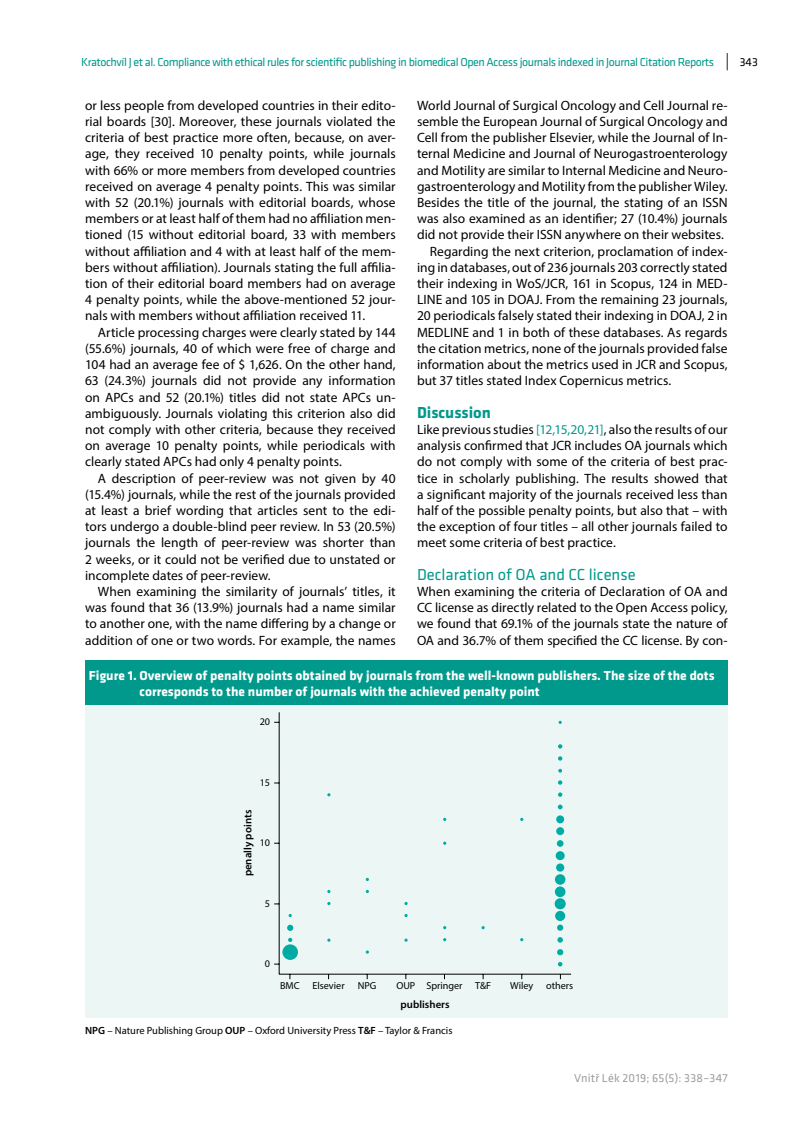
<style>
.page{position:relative;width:800px;height:1140px;background:#fff}
.page>*{position:absolute;margin:0;border:0;box-sizing:border-box;transform-origin:0 0}
.t1{font:16.5px "Klavika";color:#00998c}
.t2{font:700 16.5px "Klavika";color:#00998c}
.t3{font:13.5px/16.2px "Myriad Pro";letter-spacing:.005em;color:#000;text-align:justify}
.t4{font:700 13.5px/16.2px "Klavika";color:#fff}
.t5{font:12px "Klavika";letter-spacing:-.035em;color:#00998c}
.t6{font:12px "Klavika";letter-spacing:.02em;color:#9d9d9c}
.t7{font:12px "Klavika";color:#000}
.t8{font:600 10.8px "Myriad Pro";color:#000}
.t9{font:10.5px "Myriad Pro";color:#000}
.t10{font:10.2px "Myriad Pro";color:#000}
.s1{color:#00998c}
.s2{font-weight:600}
</style>
<div class="page">
<svg style="left:726px;top:53px;width:1px;height:17px"></svg>
<div style="left:85px;top:672px;width:642px;height:345px;background:#ebf6f5"></div>
<div style="left:85px;top:661px;width:642px;height:44px;background:#00998c"></div>
<hr style="left:279px;top:712px;width:1px;height:262px;background:#000">
<hr style="left:279px;top:973px;width:292px;height:1px;background:#000">
<svg style="left:288px;top:914px;width:4px;height:3px"></svg>
<svg style="left:288px;top:937px;width:4px;height:5px"></svg>
<div style="left:287px;top:924px;width:6px;height:7px;background:#00aba3;border-radius:50%"></div>
<div style="left:282px;top:944px;width:16px;height:16px;background:#00aba3;border-radius:50%"></div>
<svg style="left:558px;top:744px;width:4px;height:4px"></svg>
<svg style="left:558px;top:756px;width:4px;height:4px"></svg>
<svg style="left:558px;top:780px;width:4px;height:4px"></svg>
<svg style="left:558px;top:792px;width:4px;height:4px"></svg>
<svg style="left:557px;top:804px;width:5px;height:5px"></svg>
<div style="left:556px;top:815px;width:8px;height:8px;background:#00aba3;border-radius:50%"></div>
<div style="left:555px;top:851px;width:9px;height:9px;background:#00aba3;border-radius:50%"></div>
<div style="left:554px;top:874px;width:11px;height:10px;background:#00aba3;border-radius:50%"></div>
<div style="left:554px;top:886px;width:11px;height:11px;background:#00aba3;border-radius:50%"></div>
<div style="left:554px;top:898px;width:11px;height:11px;background:#00aba3;border-radius:50%"></div>
<div style="left:555px;top:911px;width:10px;height:10px;background:#00aba3;border-radius:50%"></div>
<svg style="left:557px;top:924px;width:6px;height:6px"></svg>
<svg style="left:557px;top:949px;width:6px;height:6px"></svg>
<svg style="left:557px;top:937px;width:5px;height:5px"></svg>
<svg style="left:557px;top:962px;width:5px;height:4px"></svg>
<div style="left:556px;top:827px;width:8px;height:8px;background:#00aba3;border-radius:50%"></div>
<div style="left:556px;top:863px;width:8px;height:8px;background:#00aba3;border-radius:50%"></div>
<svg style="left:556px;top:840px;width:7px;height:6px"></svg>
<svg style="left:558px;top:769px;width:4px;height:3px"></svg>
<p class="t5" style="left:81px;top:54px;width:634px">Kratochvíl J et al. Compliance with ethical rules for scientific publishing in biomedical Open Access journals indexed in Journal Citation Reports</p>
<p class="t7" style="left:739px;top:54px;width:20px">343</p>
<p class="t3" style="left:85px;top:97px;width:312px">or less people from developed countries in their edito&shy;rial boards [30]. Moreover, these journals violated the criteria of best practice more often, because, on aver&shy;age, they received 10 penalty points, while journals with 66% or more members from developed countries received on average 4 penalty points. This was similar with 52 (20.1%) journals with editorial boards, whose members or at least half of them had no affiliation men&shy;tioned (15 without editorial board, 33 with members without affiliation and 4 with at least half of the mem&shy;bers without affiliation). Journals stating the full affilia&shy;tion of their editorial board members had on average 4 penalty points, while the above-mentioned 52 jour&shy;nals with members without affiliation received 11.</p>
<p class="t3" style="left:85px;top:324px;width:312px;text-indent:13px">Article processing charges were clearly stated by 144 (55.6%) journals, 40 of which were free of charge and 104 had an average fee of $ 1,626. On the other hand, 63 (24.3%) journals did not provide any information on APCs and 52 (20.1%) titles did not state APCs un&shy;ambiguously. Journals violating this criterion also did not comply with other criteria, because they received on average 10 penalty points, while periodicals with clearly stated APCs had only 4 penalty points.</p>
<p class="t3" style="left:85px;top:470px;width:312px;text-indent:13px">A description of peer-review was not given by 40 (15.4%) journals, while the rest of the journals provided at least a brief wording that articles sent to the edi&shy;tors undergo a double-blind peer review. In 53 (20.5%) journals the length of peer-review was shorter than 2 weeks, or it could not be verified due to unstated or incomplete dates of peer-review.</p>
<p class="t3" style="left:85px;top:583px;width:312px;text-indent:13px">When examining the similarity of journals’ titles, it was found that 36 (13.9%) journals had a name similar to another one, with the name differing by a change or addition of one or two words. For example, the names</p>
<p class="t3" style="left:417px;top:97px;width:312px">World Journal of Surgical Oncology and Cell Journal re-</p>
<p class="t3" style="left:417px;top:113px;width:312px">semble the European Journal of Surgical Oncology and</p>
<p class="t3" style="left:417px;top:129px;width:312px">Cell from the publisher Elsevier, while the Journal of In-</p>
<p class="t3" style="left:417px;top:146px;width:312px">ternal Medicine and Journal of Neurogastroenterology</p>
<p class="t3" style="left:417px;top:162px;width:312px">and Motility are similar to Internal Medicine and Neuro-</p>
<p class="t3" style="left:417px;top:178px;width:312px">gastroenterology and Motility from the publisher Wiley.</p>
<p class="t3" style="left:417px;top:194px;width:312px">Besides the title of the journal, the stating of an ISSN</p>
<p class="t3" style="left:417px;top:210px;width:312px">was also examined as an identifier; 27 (10.4%) journals</p>
<p class="t3" style="left:417px;top:227px;width:308px">did not provide their ISSN anywhere on their websites.</p>
<p class="t3" style="left:429px;top:243px;width:299px">Regarding the next criterion, proclamation of index-</p>
<p class="t3" style="left:417px;top:259px;width:312px">ing in databases, out of 236 journals 203 correctly stated</p>
<p class="t3" style="left:417px;top:275px;width:312px">their indexing in WoS/JCR, 161 in Scopus, 124 in MED-</p>
<p class="t3" style="left:417px;top:291px;width:312px">LINE and 105 in DOAJ. From the remaining 23 journals,</p>
<p class="t3" style="left:417px;top:308px;width:312px">20 periodicals falsely stated their indexing in DOAJ, 2 in</p>
<p class="t3" style="left:417px;top:324px;width:312px">MEDLINE and 1 in both of these databases. As regards</p>
<p class="t3" style="left:417px;top:340px;width:312px">the citation metrics, none of the journals provided false</p>
<p class="t3" style="left:417px;top:356px;width:312px">information about the metrics used in JCR and Scopus,</p>
<p class="t3" style="left:417px;top:372px;width:256px">but 37 titles stated Index Copernicus metrics.</p>
<p class="t2" style="left:417px;top:400px;width:75px">Discussion</p>
<p class="t3" style="left:417px;top:421px;width:312px">Like previous studies <span class="s1">[12,15,20,21]</span>, also the results of our analysis confirmed that JCR includes OA journals which do not comply with some of the criteria of best prac&shy;tice in scholarly publishing. The results showed that a significant majority of the journals received less than half of the possible penalty points, but also that – with the exception of four titles – all other journals failed to meet some criteria of best practice.</p>
<p class="t1" style="left:417px;top:563px;width:220px">Declaration of OA and CC license</p>
<p class="t3" style="left:417px;top:583px;width:312px">When examining the criteria of Declaration of OA and CC license as directly related to the Open Access policy, we found that 69.1% of the journals state the nature of OA and 36.7% of them specified the CC license. By con-</p>
<p class="t4" style="left:139px;top:666px;width:576px;text-indent:-51px">Figure 1. Overview of penalty points obtained by journals from the well-known publishers. The size of the dots corresponds to the number of journals with the achieved penalty point</p>
<p class="t10" style="left:260px;top:715px;width:12px">20</p>
<p class="t10" style="left:260px;top:776px;width:12px">15</p>
<p class="t8" style="left:241px;top:876px;width:68px;rotate:-90deg">penally points</p>
<p class="t10" style="left:260px;top:836px;width:12px">10</p>
<p class="t10" style="left:265px;top:897px;width:7px">5</p>
<p class="t10" style="left:265px;top:957px;width:7px">0</p>
<p class="t10" style="left:280px;top:979px;width:21px">BMC</p>
<p class="t10" style="left:312px;top:979px;width:34px">Elsevier</p>
<p class="t10" style="left:358px;top:979px;width:20px">NPG</p>
<p class="t10" style="left:396px;top:979px;width:68px">OUP Springer</p>
<p class="t8" style="left:400px;top:997px;width:50px">publishers</p>
<p class="t9" style="left:85px;top:1023px;width:369px"><span class="s2">NPG</span> – Nature Publishing Group <span class="s2">OUP</span> – Oxford University Press <span class="s2">T&amp;F</span> – Taylor &amp; Francis</p>
<p class="t10" style="left:475px;top:979px;width:18px">T&amp;F</p>
<p class="t10" style="left:510px;top:979px;width:25px">Wiley</p>
<p class="t10" style="left:546px;top:979px;width:29px">others</p>
<p class="t6" style="left:574px;top:1070px;width:155px">Vnitř Lék 2019; 65(5): 338–347</p>
</div>
